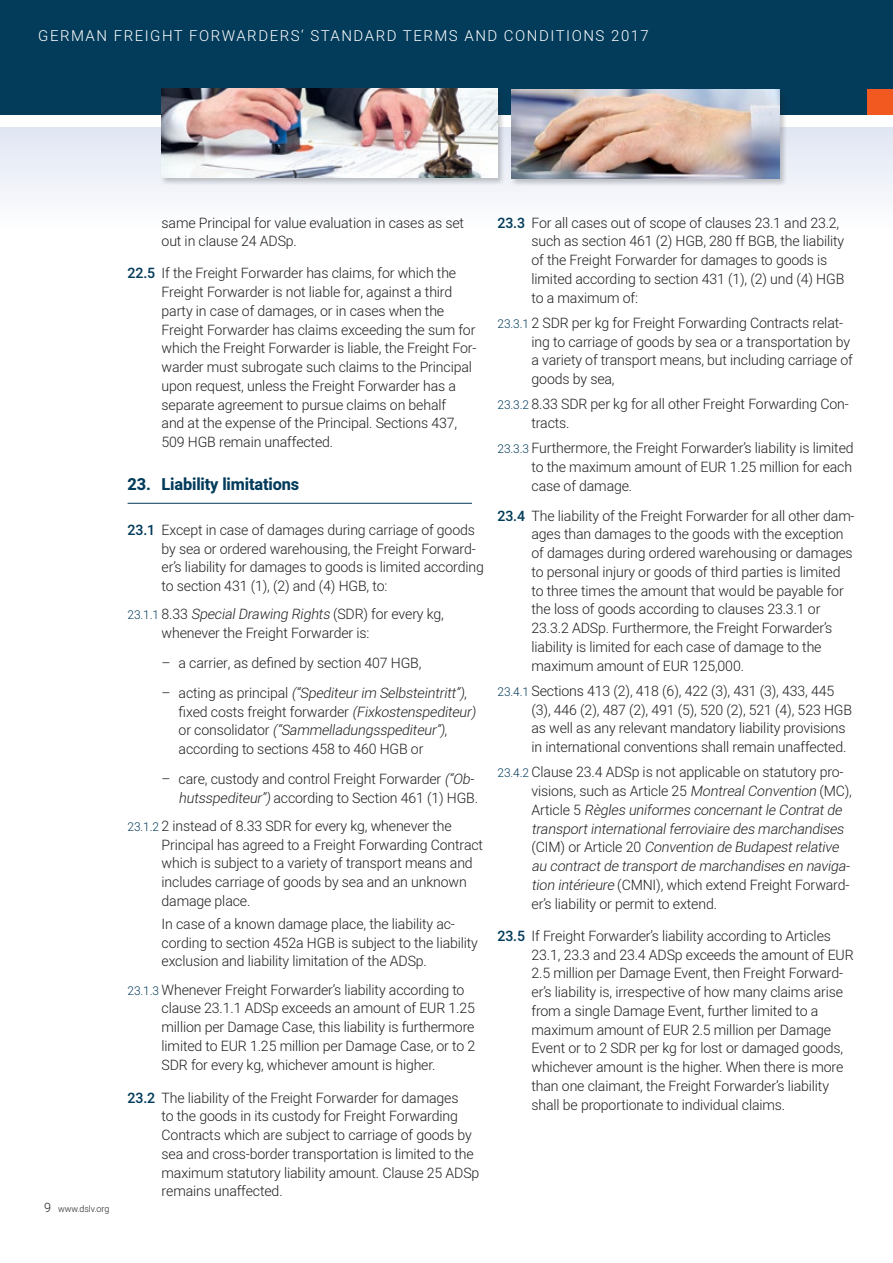
<style>
.page{position:relative;width:893px;height:1263px;background:#fff}
.page>*{position:absolute;margin:0;border:0;box-sizing:border-box;transform-origin:0 0}
.t1{font:800 16.5px "Heebo";letter-spacing:-.01em;color:#033c5b}
.t2{font:300 15px "Heebo";letter-spacing:.1em;color:#fff}
.t3{font:300 14.25px/18.8px "Heebo";letter-spacing:-.01em;color:#231f20}
.t4{font:italic 300 14.25px/18.8px "Heebo";color:#231f20}
.t5{font:300 9px "Heebo";letter-spacing:-.01em;color:#231f20}
.s1{font-size:12.75px}
.s2{font-weight:500;color:#033c5b}
.s3{font-size:12px;color:#033c5b}
.s4{font-style:italic}
.s5{font-style:normal;font-size:12px;color:#033c5b}
.s6{font-style:normal}
</style>
<div class="page">
<div style="left:0;top:0;width:893px;height:115px;background:#033c5b"></div>
<div style="left:0;top:128px;width:893px;height:102px;background:linear-gradient(to bottom,#e0e6f2,#fefefe)"></div>
<div style="left:867px;top:89px;width:26px;height:26px;background:#f15921"></div>
<div style="left:510px;top:88px;width:277px;height:98px;background:#231f20;opacity:.25"></div>
<img style="left:512px;top:89px;width:267px;height:90px">
<div style="left:160px;top:87px;width:345px;height:98px;background:#231f20;opacity:.25"></div>
<img style="left:162px;top:88px;width:335px;height:90px">
<hr style="left:128px;top:503px;width:344px;height:1px;background:#033c5b">
<p class="t2" style="left:38px;top:26px;width:612px">GERMAN FREIGHT FORWARDERS‘ STANDARD TERMS AND CONDITIONS 2017</p>
<p class="t5" style="left:44px;top:1202px;width:67px"><span class="s1">9</span> www.dslv.org</p>
<p class="t3" style="left:162px;top:213px;width:304px">same Principal for value evaluation in cases as set out in clause 24 ADSp.</p>
<p class="t3" style="left:162px;top:264px;width:316px;text-indent:-34px"><span class="s2">22.5</span> If the Freight Forwarder has claims, for which the Freight Forwarder is not liable for, against a third party in case of damages, or in cases when the Freight Forwarder has claims exceeding the sum for which the Freight Forwarder is liable, the Freight For&shy;warder must subrogate such claims to the Principal upon request, unless the Freight Forwarder has a separate agreement to pursue claims on behalf<br>and at the expense of the Principal. Sections 437, 509 HGB remain unaffected.</p>
<p class="t1" style="left:128px;top:473px;width:173px">23. Liability limitations</p>
<p class="t3" style="left:162px;top:520px;width:324px;text-indent:-34px"><span class="s2">23.1</span> Except in case of damages during carriage of goods by sea or ordered warehousing, the Freight Forward&shy;er’s liability for damages to goods is limited according to section 431 (1), (2) and (4) HGB, to:</p>
<p class="t3" style="left:162px;top:605px;width:284px;text-indent:-34px"><span class="s3">23.1.1</span> 8.33 <span class="s4">SpecialDrawing Rights</span> (SDR) for every kg, whenever the Freight Forwarder is:</p>
<p class="t3" style="left:162px;top:653px;width:261px">– a carrier, as defined by section 407 HGB,</p>
<p class="t3" style="left:179px;top:683px;width:302px;text-indent:-17px">– a ct i n g a s p r i n c i p a l <span class="s4">(“Spediteurim Selbsteintritt”)</span>, fixed costs freight forwarder <span class="s4">(Fixkostenspediteur) </span>o r c o n s o l i d a t o r <span class="s4">(“Sammelladungsspediteur”)</span>, according to sections 458 to 460 HGB or</p>
<p class="t3" style="left:162px;top:769px;width:318px;text-align:right">– care, custody and control Freight Forwarder <span class="s4">(“Ob&shy;hutsspediteur”)</span>according to Section 461 (1) HGB.</p>
<p class="t3" style="left:162px;top:816px;width:323px;text-indent:-34px"><span class="s3">23.1.2</span> 2 instead of 8.33 SDR for every kg, whenever the Principal has agreed to a Freight Forwarding Contract which is subject to a variety of transport means and includes carriage of goods by sea and an unknown damage place.</p>
<p class="t3" style="left:162px;top:914px;width:318px">In case of a known damage place, the liability ac&shy;cording to section 452a HGB is subject to the liability exclusion and liability limitation of the ADSp.</p>
<p class="t3" style="left:162px;top:980px;width:315px;text-indent:-34px"><span class="s3">23.1.3</span> Whenever Freight Forwarder’s liability according to clause 23.1.1 ADSp exceeds an amount of EUR 1.25 million per Damage Case, this liability is furthermore limited to EUR 1.25 million per Damage Case, or to 2<br>SDR for every kg, whichever amount is higher.</p>
<p class="t3" style="left:162px;top:1088px;width:319px;text-indent:-34px"><span class="s2">23.2</span> The liability of the Freight Forwarder for damages<br>to the goods in its custody for Freight Forwarding Contracts which are subject to carriage of goods by sea and cross-border transportation is limited to the maximum statutory liability amount. Clause 25 ADSp remains unaffected.</p>
<p class="t3" style="left:531px;top:213px;width:314px;text-indent:-34px"><span class="s2">23.3</span> For all cases out of scope of clauses 23.1 and 23.2, such as section 461 (2) HGB, 280 ff BGB, the liability of the Freight Forwarder for damages to goods is limited according to section 431 (1), (2) und (4) HGB to a maximum of:</p>
<p class="t3" style="left:531px;top:313px;width:323px;text-indent:-34px"><span class="s3">23.3.1</span> 2 SDR per kg for Freight Forwarding Contracts relat&shy;ing to carriage of goods by sea or a transportation by a variety of transport means, but including carriage of goods by sea,</p>
<p class="t3" style="left:531px;top:395px;width:319px;text-indent:-34px"><span class="s3">23.3.2</span> 8.33 SDR per kg for all other Freight Forwarding Con&shy;tracts.</p>
<p class="t3" style="left:531px;top:439px;width:324px;text-align:justify;text-indent:-34px"><span class="s3">23.3.3</span> Furthermore, the Freight Forwarder’s liability is limited to the maximum amount of EUR 1.25 million for each case of damage.</p>
<p class="t3" style="left:531px;top:506px;width:325px;text-indent:-34px"><span class="s2">23.4</span> The liability of the Freight Forwarder for all other dam&shy;ages than damages to the goods with the exception of damages during ordered warehousing or damages to personal injury or goods of third parties is limited to three times the amount that would be payable for the loss of goods according to clauses 23.3.1 or 23.3.2 ADSp. Furthermore, the Freight Forwarder’s liability is limited for each case of damage to the maximum amount of EUR 125,000.</p>
<p class="t3" style="left:531px;top:681px;width:322px;text-indent:-34px"><span class="s3">23.4.1</span> Sections 413 (2), 418 (6), 422 (3), 431 (3), 433, 445 (3), 446 (2), 487 (2), 491 (5), 520 (2), 521 (4), 523 HGB as well as any relevant mandatory liability provisions in international conventions shall remain unaffected.</p>
<p class="t4" style="left:531px;top:763px;width:323px;text-indent:-34px"><span class="s5">23.4.2</span> <span class="s6">Clause 23.4 ADSp is not applicable on statutory pro&shy;visions, such as Article 25</span> MontrealConvention <span class="s6">(MC), A r t i c l e 5</span> Règles uniformes concernantle Contratde transportinternationalferroviaire des marchandises <span class="s6">( C I M ) o r A r t i c l e 2 0</span> Convention de Budapestrelative au contractde transportde marchandises en naviga&shy;tion intérieure <span class="s6">(CMNI), which extend Freight Forward&shy;er’s liability or permit to extend.</span></p>
<p class="t3" style="left:531px;top:926px;width:324px;text-indent:-34px"><span class="s2">23.5</span> If Freight Forwarder’s liability according to Articles 23.1, 23.3 and 23.4 ADSp exceeds the amount of EUR 2.5 million per Damage Event, then Freight Forward&shy;er’s liability is, irrespective of how many claims arise from a single Damage Event, further limited to a maximum amount of EUR 2.5 million per Damage Event or to 2 SDR per kg for lost or damaged goods, whichever amount is the higher. When there is more than one claimant, the Freight Forwarder’s liability shall be proportionate to individual claims.</p>
</div>
